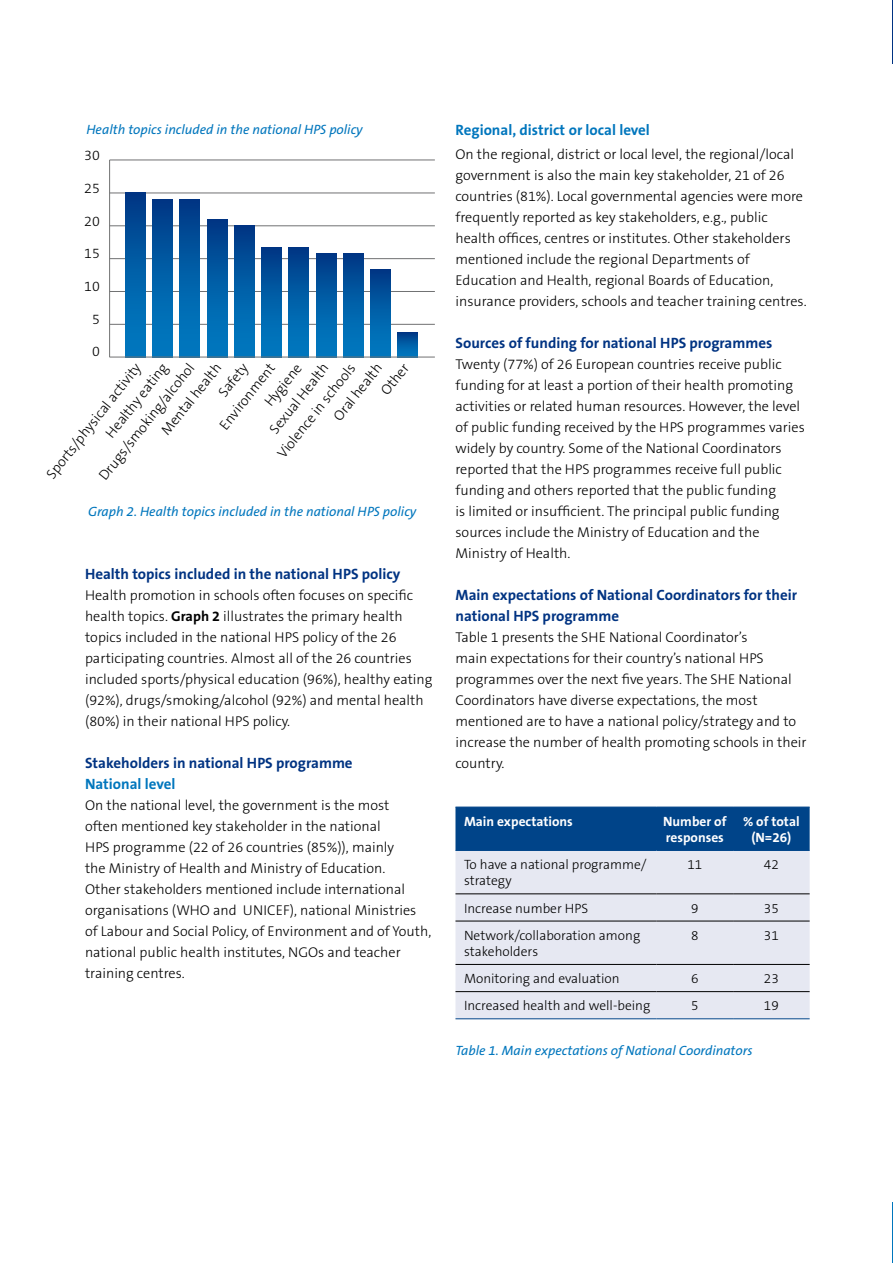
<style>
.page{position:relative;width:893px;height:1263px;background:#fff}
.page>*{position:absolute;margin:0;border:0;box-sizing:border-box;transform-origin:0 0}
.t1{font:700 15px/21px "The Sans B7";color:#003382}
.t2{font:700 15px "The Sans B7";color:#0076bd}
.t3{font:300 14.25px/21px "The Sans B3";color:#000}
.t4{font:300 14.1px "The Sans B3";color:#000}
.t5{font:300 13.5px/16.2px "The Sans B3";color:#000}
.t6{font:italic 13.5px "The Sans B5 Plain";color:#0076bd}
.t7{font:700 13.5px/16.2px "The Sans B7";color:#fff}
.s1{font-family:"The Sans B7";font-weight:700}
</style>
<div class="page">
<hr style="left:892px;top:1202px;width:1px;height:61px;background:#0076bd">
<hr style="left:892px;top:0;width:1px;height:64px;background:#003382">
<div style="left:455px;top:808px;width:355px;height:42px;background:#004489"></div>
<div style="left:455px;top:851px;width:355px;height:167px;background:#e6e8f2"></div>
<hr style="left:455px;top:807px;width:202px;height:1px;background:#004489">
<hr style="left:657px;top:807px;width:76px;height:1px;background:#004489">
<hr style="left:733px;top:807px;width:77px;height:1px;background:#004489">
<hr style="left:455px;top:850px;width:202px;height:1px;background:#004489">
<hr style="left:657px;top:850px;width:76px;height:1px;background:#004489">
<hr style="left:733px;top:850px;width:77px;height:1px;background:#004489">
<hr style="left:455px;top:1018px;width:202px;height:1px;background:#004489">
<hr style="left:657px;top:1018px;width:76px;height:1px;background:#004489">
<hr style="left:733px;top:1018px;width:77px;height:1px;background:#004489">
<hr style="left:455px;top:893px;width:202px;height:1px;background:#000">
<hr style="left:657px;top:893px;width:76px;height:1px;background:#000">
<hr style="left:733px;top:893px;width:77px;height:1px;background:#000">
<hr style="left:455px;top:921px;width:202px;height:1px;background:#000">
<hr style="left:657px;top:921px;width:76px;height:1px;background:#000">
<hr style="left:733px;top:921px;width:77px;height:1px;background:#000">
<hr style="left:455px;top:964px;width:202px;height:1px;background:#000">
<hr style="left:657px;top:964px;width:76px;height:1px;background:#000">
<hr style="left:733px;top:964px;width:77px;height:1px;background:#000">
<hr style="left:455px;top:991px;width:202px;height:1px;background:#000">
<hr style="left:657px;top:991px;width:76px;height:1px;background:#000">
<hr style="left:733px;top:991px;width:77px;height:1px;background:#000">
<hr style="left:109px;top:160px;width:1px;height:197px;background:#707172">
<hr style="left:110px;top:160px;width:325px;height:1px;background:#707172">
<hr style="left:110px;top:324px;width:325px;height:1px;background:#707172">
<hr style="left:110px;top:291px;width:325px;height:1px;background:#707172">
<hr style="left:110px;top:258px;width:325px;height:1px;background:#707172">
<hr style="left:110px;top:226px;width:325px;height:1px;background:#707172">
<hr style="left:110px;top:193px;width:325px;height:1px;background:#707172">
<div style="left:316px;top:253px;width:20px;height:104px;background:linear-gradient(to bottom,#003c88,#007ec4)"></div>
<div style="left:289px;top:247px;width:20px;height:110px;background:linear-gradient(to bottom,#003c88,#007ec4)"></div>
<div style="left:262px;top:247px;width:20px;height:110px;background:linear-gradient(to bottom,#003c88,#007ec4)"></div>
<svg style="left:398px;top:332px;width:20px;height:25px"></svg>
<div style="left:371px;top:269px;width:20px;height:88px;background:linear-gradient(to bottom,#003b88,#007ec4)"></div>
<div style="left:343px;top:253px;width:20px;height:104px;background:linear-gradient(to bottom,#003c88,#007ec4)"></div>
<div style="left:234px;top:226px;width:20px;height:131px;background:linear-gradient(to bottom,#003c88,#007fc5)"></div>
<div style="left:207px;top:220px;width:20px;height:137px;background:linear-gradient(to bottom,#003c88,#007fc5)"></div>
<div style="left:180px;top:200px;width:20px;height:157px;background:linear-gradient(to bottom,#003c88,#007fc5)"></div>
<div style="left:153px;top:200px;width:20px;height:157px;background:linear-gradient(to bottom,#003c88,#007fc5)"></div>
<div style="left:125px;top:193px;width:20px;height:164px;background:linear-gradient(to bottom,#003c88,#007fc4)"></div>
<hr style="left:110px;top:357px;width:325px;height:1px;background:#707172">
<p class="t6" style="left:86px;top:121px;width:278px">Health topics included in the national HPS policy</p>
<p class="t4" style="left:84px;top:146px;width:17px">30</p>
<p class="t4" style="left:84px;top:179px;width:17px">25</p>
<p class="t4" style="left:84px;top:212px;width:17px">20</p>
<p class="t4" style="left:84px;top:244px;width:17px">15</p>
<p class="t4" style="left:84px;top:277px;width:17px">10</p>
<p class="t4" style="left:92px;top:310px;width:9px">5</p>
<p class="t4" style="left:92px;top:343px;width:9px">0</p>
<p class="t3" style="left:41px;top:471px;width:144px;rotate:-52deg">Sports/physical activity</p>
<p class="t3" style="left:214px;top:421px;width:81px;rotate:-52deg">Environment</p>
<p class="t3" style="left:328px;top:413px;width:70px;rotate:-52deg">Oral health</p>
<p class="t3" style="left:376px;top:387px;width:37px;rotate:-52deg">Other</p>
<p class="t3" style="left:264px;top:426px;width:87px;rotate:-52deg">Sexual Health</p>
<p class="t3" style="left:156px;top:427px;width:89px;rotate:-52deg">Mental health</p>
<p class="t3" style="left:94px;top:472px;width:146px;rotate:-52deg">Drugs/smoking/alcohol</p>
<p class="t3" style="left:213px;top:389px;width:40px;rotate:-52deg">Safety</p>
<p class="t3" style="left:101px;top:430px;width:92px;rotate:-52deg">Healthy eating</p>
<p class="t3" style="left:259px;top:398px;width:52px;rotate:-52deg">Hygiene</p>
<p class="t3" style="left:272px;top:450px;width:118px;rotate:-52deg">Violence in schools</p>
<p class="t6" style="left:88px;top:503px;width:330px">Graph 2. Health topics included in the national HPS policy</p>
<p class="t1" style="left:85px;top:564px;width:317px">Health topics included in the national HPS policy</p>
<p class="t3" style="left:85px;top:585px;width:349px">Health promotion in schools often focuses on specific health topics. <span class="s1">Graph 2</span> illustrates the primary health topics included in the national HPS policy of the 26 participating countries. Almost all of the 26 countries included sports/physical education (96%), healthy eating (92%), drugs/smoking/alcohol (92%) and mental health (80%) in their national HPS policy.</p>
<p class="t1" style="left:85px;top:753px;width:269px">Stakeholders in national HPS programme</p>
<p class="t2" style="left:85px;top:774px;width:92px">National level</p>
<p class="t3" style="left:85px;top:795px;width:348px">On the national level, the government is the most<br>often mentioned key stakeholder in the national<br>HPS programme (22 of 26 countries (85%)), mainly<br>the Ministry of Health and Ministry of Education.<br>Other stakeholders mentioned include international organisations (WHO and UNICEF), national Ministries of Labour and Social Policy, of Environment and of Youth, national public health institutes, NGOs and teacher training centres.</p>
<p class="t2" style="left:455px;top:120px;width:196px">Regional, district or local level</p>
<p class="t3" style="left:455px;top:144px;width:353px">On the regional, district or local level, the regional/local government is also the main key stakeholder, 21 of 26 countries (81%). Local governmental agencies were more frequently reported as key stakeholders, e.g., public health offices, centres or institutes. Other stakeholders mentioned include the regional Departments of Education and Health, regional Boards of Education, insurance providers, schools and teacher training centres.</p>
<p class="t1" style="left:455px;top:333px;width:318px">Sources of funding for national HPS programmes</p>
<p class="t3" style="left:455px;top:354px;width:351px">Twenty (77%) of 26 European countries receive public funding for at least a portion of their health promoting activities or related human resources. However, the level of public funding received by the HPS programmes varies widely by country. Some of the National Coordinators reported that the HPS programmes receive full public funding and others reported that the public funding<br>is limited or insufficient. The principal public funding sources include the Ministry of Education and the Ministry of Health.</p>
<p class="t1" style="left:455px;top:585px;width:343px">Main expectations of National Coordinators for their national HPS programme</p>
<p class="t3" style="left:455px;top:627px;width:353px">Table 1 presents the SHE National Coordinator’s<br>main expectations for their country’s national HPS programmes over the next five years. The SHE National Coordinators have diverse expectations, the most mentioned are to have a national policy/strategy and to increase the number of health promoting schools in their country.</p>
<p class="t7" style="left:464px;top:813px;width:110px">Main expectations</p>
<p class="t7" style="left:663px;top:813px;width:65px">Number of responses</p>
<p class="t7" style="left:743px;top:813px;width:58px;text-align:center">% of total (N=26)</p>
<p class="t5" style="left:464px;top:856px;width:184px">To have a national programme/ strategy</p>
<p class="t5" style="left:687px;top:856px;width:16px">11</p>
<p class="t5" style="left:764px;top:856px;width:16px">42</p>
<p class="t5" style="left:464px;top:900px;width:126px">Increase number HPS</p>
<p class="t5" style="left:691px;top:900px;width:9px">9</p>
<p class="t5" style="left:764px;top:900px;width:16px">35</p>
<p class="t5" style="left:464px;top:927px;width:178px">Network/collaboration among stakeholders</p>
<p class="t5" style="left:691px;top:927px;width:9px">8</p>
<p class="t5" style="left:764px;top:927px;width:16px">31</p>
<p class="t5" style="left:464px;top:970px;width:157px">Monitoring and evaluation</p>
<p class="t5" style="left:691px;top:970px;width:9px">6</p>
<p class="t5" style="left:764px;top:970px;width:16px">23</p>
<p class="t5" style="left:464px;top:998px;width:188px">Increased health and well-being</p>
<p class="t5" style="left:691px;top:998px;width:9px">5</p>
<p class="t5" style="left:764px;top:998px;width:16px">19</p>
<p class="t6" style="left:455px;top:1042px;width:299px">Table 1. Main expectations of National Coordinators</p>
</div>
